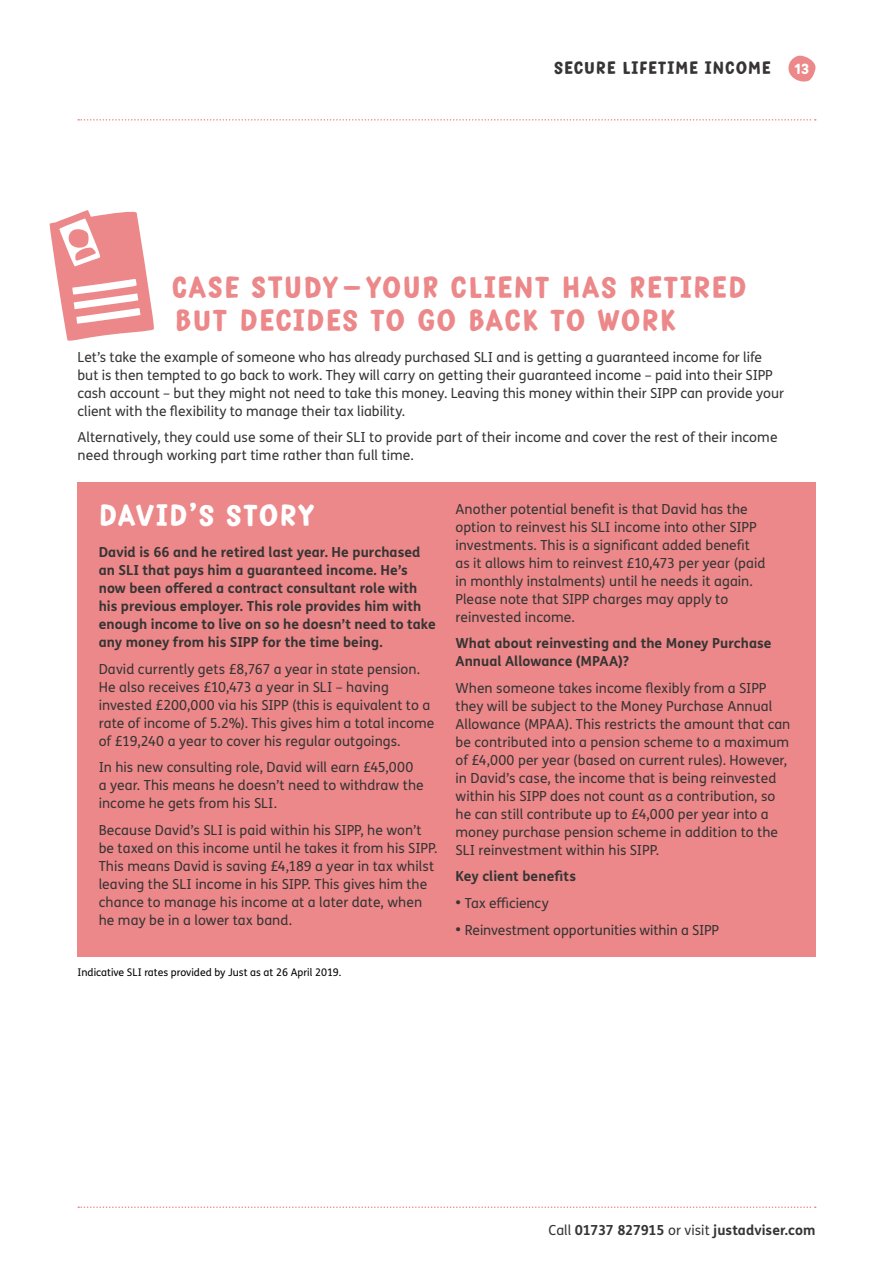
<style>
.page{position:relative;width:893px;height:1263px;background:#fff}
.page>*{position:absolute;margin:0;border:0;box-sizing:border-box;transform-origin:0 0}
.t1{font:36px/33px "Just Script";letter-spacing:.035em;color:#ec8889}
.t2{font:36px "Just Script";letter-spacing:.035em;color:#fff}
.t3{font:21px "Just Script";letter-spacing:.04em;color:#373434}
.t4{font:13.8px/18px "Just Sans";letter-spacing:.005em;color:#373434}
.t5{font:700 13.8px/18px "Just Sans";letter-spacing:.005em;color:#373434}
.t6{font:10.5px "Just Sans";color:#000}
.s1{font-size:17.25px;color:#fff}
.s2{font-size:16.5px}
.s3{font-weight:400}
</style>
<div class="page">
<svg style="left:78px;top:119px;width:738px;height:2px"></svg>
<svg style="left:788px;top:56px;width:27px;height:26px"></svg>
<svg style="left:78px;top:1206px;width:738px;height:2px"></svg>
<svg style="left:50px;top:210px;width:104px;height:131px"></svg>
<div style="left:77px;top:482px;width:738px;height:475px;background:#ec8889"></div>
<h2 class="t3" style="left:554px;top:60px;width:256px">SECURE LIFETIME INCOME <span class="s1">13</span></h2>
<h1 class="t1" style="left:172px;top:271px;width:576px">CASE STUDY – YOUR CLIENT HAS RETIRED<br>BUT DECIDES TO GO BACK TO WORK</h1>
<p class="t4" style="left:77px;top:347px;width:708px">Let’s take the example of someone who has already purchased SLI and is getting a guaranteed income for life but is then tempted to go back to work. They will carry on getting their guaranteed income – paid into their SIPP cash account – but they might not need to take this money. Leaving this money within their SIPP can provide your client with the flexibility to manage their tax liability.</p>
<p class="t4" style="left:77px;top:428px;width:702px">Alternatively, they could use some of their SLI to provide part of their income and cover the rest of their income need through working part time rather than full time.</p>
<h1 class="t2" style="left:99px;top:501px;width:217px">DAVID’S STORY</h1>
<p class="t5" style="left:99px;top:542px;width:339px">David is 66 and he retired last year. He purchased an SLI that pays him a guaranteed income. He’s now been offered a contract consultant role with his previous employer. This role provides him with enough income to live on so he doesn’t need to take any money from his SIPP for the time being.</p>
<p class="t4" style="left:99px;top:659px;width:337px">David currently gets £8,767 a year in state pension.<br>He also receives £10,473 a year in SLI – having invested £200,000 via his SIPP (this is equivalent to a rate of income of 5.2%). This gives him a total income of £19,240 a year to cover his regular outgoings.</p>
<p class="t4" style="left:99px;top:758px;width:327px">In his new consulting role, David will earn £45,000 a year. This means he doesn’t need to withdraw the income he gets from his SLI.</p>
<p class="t4" style="left:99px;top:820px;width:340px">Because David’s SLI is paid within his SIPP, he won’t be taxed on this income until he takes it from his SIPP.<br>This means David is saving £4,189 a year in tax whilst leaving the SLI income in his SIPP. This gives him the chance to manage his income at a later date, when he may be in a lower tax band.</p>
<p class="t6" style="left:77px;top:965px;width:266px">Indicative SLI rates provided by Just as at 26 April 2019.</p>
<p class="t4" style="left:455px;top:500px;width:312px">Another potential benefit is that David has the option to reinvest his SLI income into other SIPP investments. This is a significant added benefit as it allows him to reinvest £10,473 per year (paid in monthly instalments) until he needs it again.<br>Please note that SIPP charges may apply to reinvested income.</p>
<p class="t5" style="left:455px;top:634px;width:318px">What about reinvesting and the Money Purchase<br>Annual Allowance (MPAA)?</p>
<p class="t4" style="left:455px;top:679px;width:336px">When someone takes income flexibly from a SIPP they will be subject to the Money Purchase Annual Allowance (MPAA). This restricts the amount that can be contributed into a pension scheme to a maximum of £4,000 per year (based on current rules). However, in David’s case, the income that is being reinvested within his SIPP does not count as a contribution, so he can still contribute up to £4,000 per year into a money purchase pension scheme in addition to the SLI reinvestment within his SIPP.</p>
<p class="t5" style="left:455px;top:867px;width:122px">Key client benefits</p>
<p class="t4" style="left:455px;top:894px;width:95px"><span class="s2">•</span> Tax efficiency</p>
<p class="t4" style="left:455px;top:920px;width:265px"><span class="s2">•</span> Reinvestment opportunities within a SIPP</p>
<p class="t5" style="left:548px;top:1221px;width:268px"><span class="s3">Call</span> 01737 827915 <span class="s3">or visit</span> justadviser.com</p>
</div>
